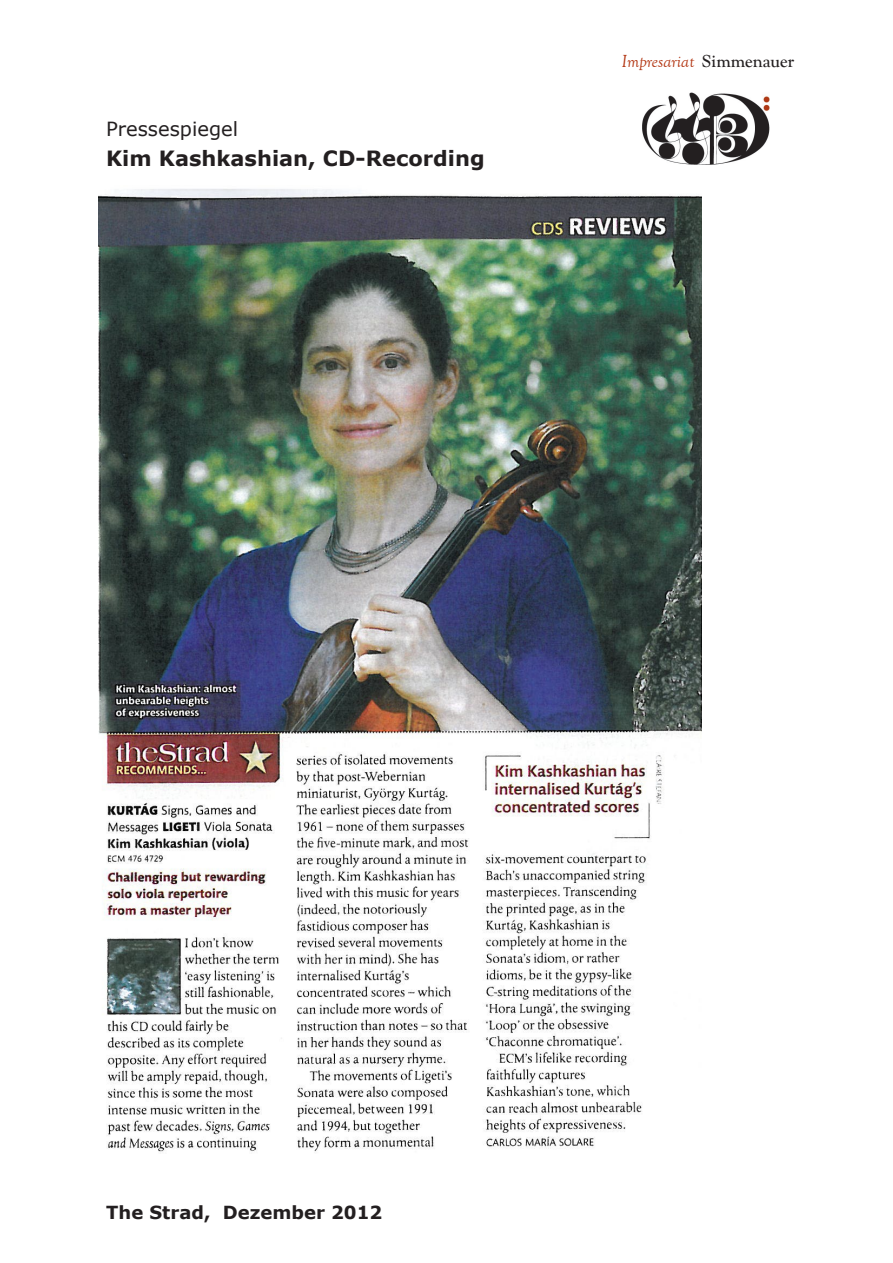
<style>
.page{position:relative;width:893px;height:1263px;background:#fff}
.page>*{position:absolute;margin:0;border:0;box-sizing:border-box;transform-origin:0 0}
.t1{font:700 21px "Verdana";color:#231f20}
.t2{font:19.5px "Verdana";color:#231f20}
.t3{font:italic 18px "Goudy Old Style T";color:#b33714}
.t4{font:700 18px "Verdana";color:#231f20}
.s1{font-family:"Goudy Catalogue T";font-style:normal;color:#231f20}
</style>
<div class="page">
<img style="left:642px;top:92px;width:127px;height:72px">
<img style="left:99px;top:189px;width:602px;height:963px">
<p class="t2" style="left:106px;top:116px;width:134px">Pressespiegel</p>
<p class="t1" style="left:106px;top:143px;width:380px">Kim Kashkashian, CD-Recording</p>
<p class="t3" style="left:621px;top:51px;width:174px">Impresariat <span class="s1">Simmenauer</span></p>
<p class="t4" style="left:106px;top:1200px;width:278px">The Strad, Dezember 2012</p>
</div>
